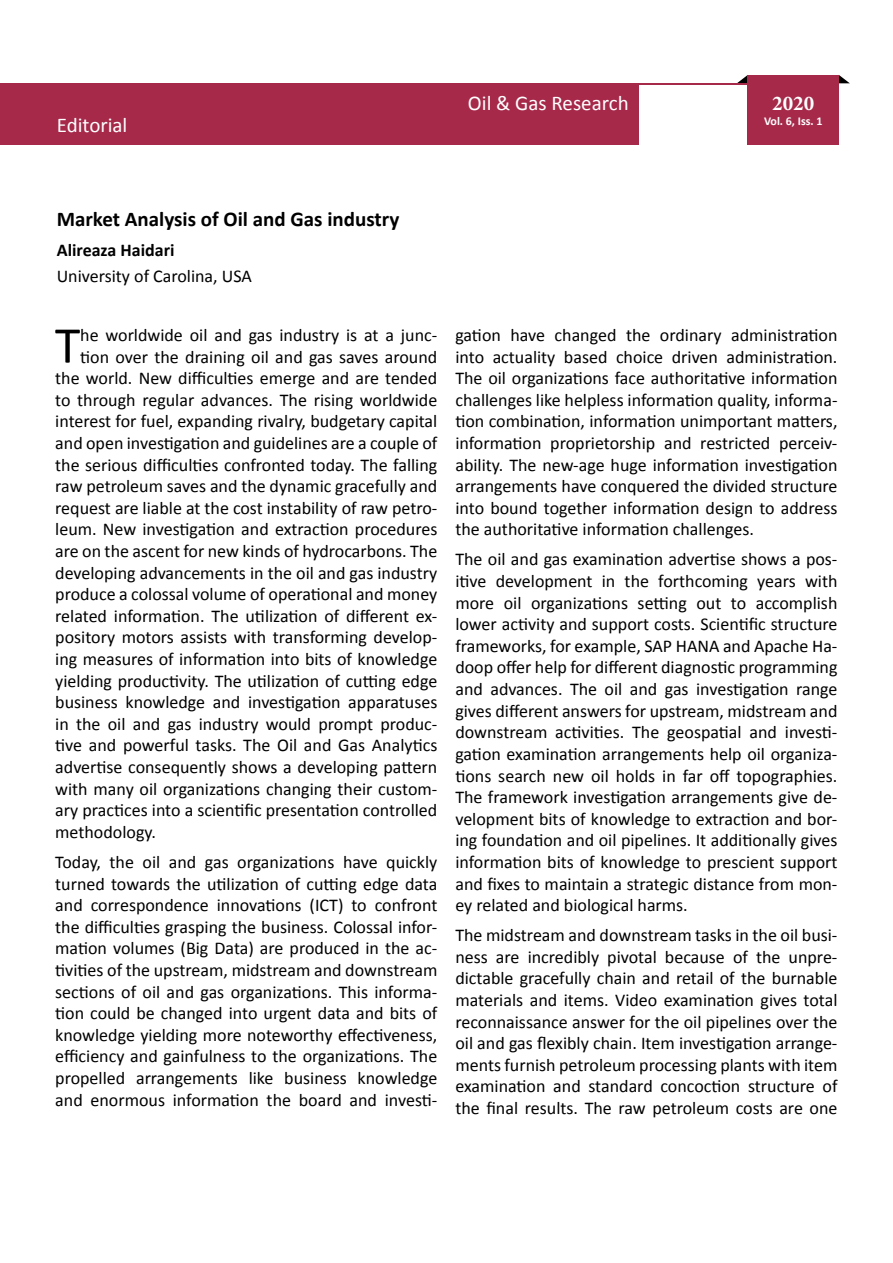
<style>
.page{position:relative;width:893px;height:1263px;background:#fff}
.page>*{position:absolute;margin:0;border:0;box-sizing:border-box;transform-origin:0 0}
.t1{font:52.05px "Calibri";color:#000}
.t2{font:700 21px "Calibri";color:#000}
.t3{font:21px "Calibri";color:#fff}
.t4{font:700 21px "Minion Pro";color:#fff}
.t5{font:18px/21.6px "Calibri";color:#000;text-align:justify}
.t6{font:700 18px "Calibri";color:#000}
.t7{font:700 12px "Calibri";color:#fff}
</style>
<div class="page">
<svg style="left:839px;top:75px;width:11px;height:8px"></svg>
<svg style="left:737px;top:75px;width:11px;height:8px"></svg>
<div style="left:1px;top:83px;width:838px;height:62px;background:#a6294a"></div>
<div style="left:639px;top:85px;width:203px;height:60px;background:#fff"></div>
<div style="left:748px;top:75px;width:91px;height:70px;background:#a6294a"></div>
<p class="t3" style="left:57px;top:112px;width:72px">Editorial</p>
<p class="t3" style="left:468px;top:90px;width:162px">Oil &amp; Gas Research</p>
<p class="t4" style="left:772px;top:89px;width:43px">2020</p>
<p class="t7" style="left:764px;top:113px;width:60px">Vol. 6, Iss. 1</p>
<p class="t2" style="left:57px;top:206px;width:344px">Market Analysis of Oil and Gas industry</p>
<p class="t6" style="left:57px;top:239px;width:119px">Alireaza Haidari</p>
<p class="t5" style="left:57px;top:265px;width:197px">University of Carolina, USA</p>
<h1 class="t1" style="left:55px;top:312px;width:27px">T</h1>
<p class="t5" style="left:80px;top:324px;width:359px">he worldwide oil and gas industry is at a junc-</p>
<p class="t5" style="left:80px;top:346px;width:359px">tion over the draining oil and gas saves around</p>
<p class="t5" style="left:55px;top:367px;width:384px">the world. New difficulties emerge and are tended</p>
<p class="t5" style="left:55px;top:389px;width:384px">to through regular advances. The rising worldwide</p>
<p class="t5" style="left:55px;top:411px;width:384px">interest for fuel, expanding rivalry, budgetary capital</p>
<p class="t5" style="left:55px;top:432px;width:384px">and open investigation and guidelines are a couple of</p>
<p class="t5" style="left:55px;top:454px;width:384px">the serious difficulties confronted today. The falling</p>
<p class="t5" style="left:55px;top:475px;width:384px">raw petroleum saves and the dynamic gracefully and</p>
<p class="t5" style="left:55px;top:497px;width:384px">request are liable at the cost instability of raw petro-</p>
<p class="t5" style="left:55px;top:519px;width:384px">leum. New investigation and extraction procedures</p>
<p class="t5" style="left:55px;top:540px;width:384px">are on the ascent for new kinds of hydrocarbons. The</p>
<p class="t5" style="left:55px;top:562px;width:384px">developing advancements in the oil and gas industry</p>
<p class="t5" style="left:55px;top:583px;width:384px">produce a colossal volume of operational and money</p>
<p class="t5" style="left:55px;top:605px;width:384px">related information. The utilization of different ex-</p>
<p class="t5" style="left:55px;top:627px;width:384px">pository motors assists with transforming develop-</p>
<p class="t5" style="left:55px;top:648px;width:384px">ing measures of information into bits of knowledge</p>
<p class="t5" style="left:55px;top:670px;width:384px">yielding productivity. The utilization of cutting edge</p>
<p class="t5" style="left:55px;top:691px;width:384px">business knowledge and investigation apparatuses</p>
<p class="t5" style="left:55px;top:713px;width:384px">in the oil and gas industry would prompt produc-</p>
<p class="t5" style="left:55px;top:735px;width:384px">tive and powerful tasks. The Oil and Gas Analytics</p>
<p class="t5" style="left:55px;top:756px;width:384px">advertise consequently shows a developing pattern</p>
<p class="t5" style="left:55px;top:778px;width:384px">with many oil organizations changing their custom-</p>
<p class="t5" style="left:55px;top:799px;width:384px">ary practices into a scientific presentation controlled</p>
<p class="t5" style="left:55px;top:821px;width:102px">methodology.</p>
<p class="t5" style="left:55px;top:851px;width:384px">Today, the oil and gas organizations have quickly turned towards the utilization of cutting edge data and correspondence innovations (ICT) to confront the difficulties grasping the business. Colossal infor&shy;mation volumes (Big Data) are produced in the ac&shy;tivities of the upstream, midstream and downstream sections of oil and gas organizations. This informa&shy;tion could be changed into urgent data and bits of knowledge yielding more noteworthy effectiveness, efficiency and gainfulness to the organizations. The propelled arrangements like business knowledge and enormous information the board and investi-</p>
<p class="t5" style="left:455px;top:324px;width:384px">gation have changed the ordinary administration into actuality based choice driven administration.<br>The oil organizations face authoritative information challenges like helpless information quality, informa&shy;tion combination, information unimportant matters, information proprietorship and restricted perceiv&shy;ability. The new-age huge information investigation arrangements have conquered the divided structure into bound together information design to address the authoritative information challenges.</p>
<p class="t5" style="left:455px;top:549px;width:384px">The oil and gas examination advertise shows a pos&shy;itive development in the forthcoming years with more oil organizations setting out to accomplish lower activity and support costs. Scientific structure frameworks, for example, SAP HANA and Apache Ha&shy;doop offer help for different diagnostic programming and advances. The oil and gas investigation range gives different answers for upstream, midstream and downstream activities. The geospatial and investi&shy;gation examination arrangements help oil organiza&shy;tions search new oil holds in far off topographies.<br>The framework investigation arrangements give de&shy;velopment bits of knowledge to extraction and bor&shy;ing foundation and oil pipelines. It additionally gives information bits of knowledge to prescient support and fixes to maintain a strategic distance from mon&shy;ey related and biological harms.</p>
<p class="t5" style="left:455px;top:924px;width:384px">The midstream and downstream tasks in the oil busi&shy;ness are incredibly pivotal because of the unpre&shy;dictable gracefully chain and retail of the burnable materials and items. Video examination gives total reconnaissance answer for the oil pipelines over the oil and gas flexibly chain. Item investigation arrange&shy;ments furnish petroleum processing plants with item examination and standard concoction structure of the final results. The raw petroleum costs are one</p>
</div>
